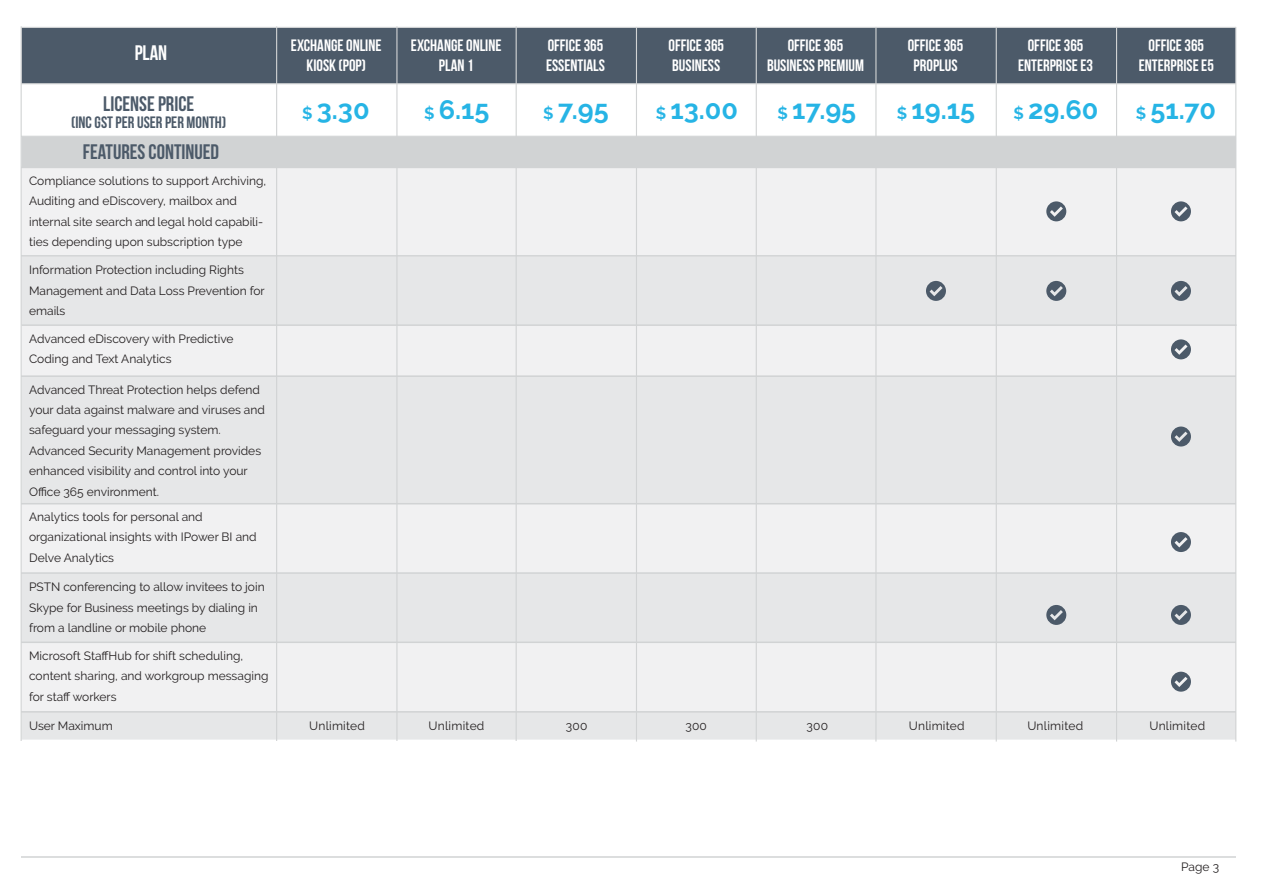
<style>
.page{position:relative;width:1263px;height:893px;background:#fff}
.page>*{position:absolute;margin:0;border:0;box-sizing:border-box;transform-origin:0 0}
.t1{font:700 27px "Raleway";color:#26b4e5}
.t2{font:21px "Bebas Neue";color:#4c5a69}
.t3{font:21px "Bebas Neue";color:#fff}
.t4{font:16.5px/19.8px "Bebas Neue";color:#fff;text-align:center}
.t5{font:16.5px "Bebas Neue";color:#4c5a69}
.t6{font:12px/20.4px "Raleway";color:#231f20}
.t7{font:12px "Raleway";letter-spacing:.02em;color:#231f20}
.s1{font-size:16.5px}
</style>
<div class="page">
<div style="left:22px;top:168px;width:1213px;height:87px;background:#f1f1f2"></div>
<div style="left:22px;top:257px;width:1213px;height:67px;background:#e6e7e8"></div>
<div style="left:22px;top:326px;width:1213px;height:49px;background:#f1f1f2"></div>
<div style="left:22px;top:377px;width:1213px;height:126px;background:#e6e7e8"></div>
<div style="left:22px;top:504px;width:1213px;height:68px;background:#f1f1f2"></div>
<div style="left:22px;top:574px;width:1213px;height:68px;background:#e6e7e8"></div>
<div style="left:22px;top:643px;width:1213px;height:68px;background:#f1f1f2"></div>
<div style="left:22px;top:713px;width:1213px;height:27px;background:#e6e7e8"></div>
<hr style="left:21px;top:856px;width:1215px;height:2px;background:#d1d3d4">
<hr style="left:395px;top:147px;width:3px;height:712px;background:#fff">
<hr style="left:515px;top:147px;width:3px;height:712px;background:#fff">
<hr style="left:635px;top:147px;width:3px;height:712px;background:#fff">
<hr style="left:755px;top:147px;width:3px;height:712px;background:#fff">
<hr style="left:875px;top:147px;width:3px;height:712px;background:#fff">
<hr style="left:995px;top:147px;width:3px;height:712px;background:#fff">
<hr style="left:1115px;top:147px;width:3px;height:712px;background:#fff">
<div style="left:22px;top:28px;width:1213px;height:55px;background:#4c5a69"></div>
<div style="left:22px;top:137px;width:1213px;height:30px;background:#d1d3d4"></div>
<hr style="left:21px;top:83px;width:1215px;height:1px;background:#d1d3d4">
<hr style="left:21px;top:27px;width:1215px;height:1px;background:#d1d3d4">
<hr style="left:21px;top:26px;width:1px;height:715px;background:#d1d3d4">
<hr style="left:276px;top:26px;width:1px;height:715px;background:#d1d3d4">
<hr style="left:396px;top:26px;width:1px;height:715px;background:#d1d3d4">
<hr style="left:516px;top:26px;width:1px;height:715px;background:#d1d3d4">
<hr style="left:636px;top:27px;width:1px;height:714px;background:#d1d3d4">
<hr style="left:756px;top:27px;width:1px;height:714px;background:#d1d3d4">
<hr style="left:875px;top:27px;width:1px;height:714px;background:#d1d3d4">
<hr style="left:996px;top:27px;width:1px;height:714px;background:#d1d3d4">
<hr style="left:1116px;top:27px;width:1px;height:714px;background:#d1d3d4">
<hr style="left:1235px;top:27px;width:1px;height:714px;background:#d1d3d4">
<hr style="left:21px;top:136px;width:1215px;height:1px;background:#d1d3d4">
<hr style="left:21px;top:167px;width:1215px;height:1px;background:#d1d3d4">
<hr style="left:21px;top:255px;width:1215px;height:2px;background:#d1d3d4">
<hr style="left:22px;top:324px;width:1214px;height:2px;background:#d1d3d4">
<hr style="left:21px;top:375px;width:1215px;height:2px;background:#d1d3d4">
<hr style="left:21px;top:572px;width:1215px;height:2px;background:#d1d3d4">
<hr style="left:21px;top:503px;width:1215px;height:1px;background:#d1d3d4">
<hr style="left:21px;top:642px;width:1215px;height:1px;background:#d1d3d4">
<hr style="left:21px;top:711px;width:1215px;height:2px;background:#d1d3d4">
<svg style="left:1046px;top:201px;width:20px;height:20px"></svg>
<svg style="left:1171px;top:201px;width:20px;height:20px"></svg>
<svg style="left:926px;top:281px;width:20px;height:20px"></svg>
<svg style="left:1046px;top:281px;width:20px;height:20px"></svg>
<svg style="left:1171px;top:281px;width:20px;height:20px"></svg>
<svg style="left:1171px;top:339px;width:20px;height:20px"></svg>
<svg style="left:1171px;top:427px;width:20px;height:19px"></svg>
<svg style="left:1046px;top:605px;width:20px;height:20px"></svg>
<svg style="left:1171px;top:605px;width:20px;height:20px"></svg>
<svg style="left:1171px;top:672px;width:20px;height:20px"></svg>
<svg style="left:1171px;top:532px;width:20px;height:20px"></svg>
<h2 class="t3" style="left:135px;top:42px;width:34px">PLAN</h2>
<h2 class="t2" style="left:103px;top:93px;width:92px">LICENSE PRICE</h2>
<h3 class="t5" style="left:71px;top:114px;width:156px">(INC GST PER USER PER MONTH)</h3>
<h2 class="t2" style="left:83px;top:141px;width:138px">FEATURES CONTINUED</h2>
<p class="t6" style="left:29px;top:170px;width:239px">Compliance solutions to support Archiving, Auditing and eDiscovery, mailbox and internal site search and legal hold capabili&shy;ties depending upon subscription type</p>
<p class="t6" style="left:29px;top:260px;width:237px">Information Protection including Rights<br>Management and Data Loss Prevention for emails</p>
<p class="t6" style="left:29px;top:328px;width:206px">Advanced eDiscovery with Predictive<br>Coding and Text Analytics</p>
<p class="t6" style="left:29px;top:379px;width:237px">Advanced Threat Protection helps defend your data against malware and viruses and safeguard your messaging system.<br>Advanced Security Management provides enhanced visibility and control into your Office 365 environment.</p>
<p class="t6" style="left:29px;top:506px;width:229px">Analytics tools for personal and organizational insights with IPower BI and<br>Delve Analytics</p>
<p class="t6" style="left:29px;top:577px;width:237px">PSTN conferencing to allow invitees to join<br>Skype for Business meetings by dialing in from a landline or mobile phone</p>
<p class="t6" style="left:29px;top:645px;width:241px">Microsoft StaffHub for shift scheduling, content sharing, and workgroup messaging for staff workers</p>
<p class="t6" style="left:29px;top:715px;width:85px">User Maximum</p>
<h3 class="t4" style="left:291px;top:36px;width:92px">EXCHANGE ONLINE<br>KIOSK (POP)</h3>
<h3 class="t4" style="left:411px;top:35px;width:92px">EXCHANGE ONLINE<br>PLAN 1</h3>
<h3 class="t4" style="left:546px;top:35px;width:61px;text-align:left">OFFICE 365<br>ESSENTIALS</h3>
<h3 class="t4" style="left:668px;top:35px;width:57px;text-align:left">OFFICE 365<br>BUSINESS</h3>
<h3 class="t4" style="left:767px;top:35px;width:99px">OFFICE 365<br>BUSINESS PREMIUM</h3>
<h3 class="t4" style="left:908px;top:35px;width:57px">OFFICE 365<br>PROPLUS</h3>
<h3 class="t4" style="left:1018px;top:35px;width:77px">OFFICE 365<br>ENTERPRISE E3</h3>
<h3 class="t4" style="left:1139px;top:35px;width:77px">OFFICE 365<br>ENTERPRISE E5</h3>
<h1 class="t1" style="left:302px;top:94px;width:69px"><span class="s1">$</span> 3.30</h1>
<h1 class="t1" style="left:424px;top:94px;width:67px"><span class="s1">$</span> 6.15</h1>
<h1 class="t1" style="left:543px;top:94px;width:67px"><span class="s1">$</span> 7.95</h1>
<h1 class="t1" style="left:656px;top:94px;width:84px"><span class="s1">$</span> 13.00</h1>
<h1 class="t1" style="left:777px;top:94px;width:80px"><span class="s1">$</span> 17.95</h1>
<h1 class="t1" style="left:897px;top:94px;width:80px"><span class="s1">$</span> 19.15</h1>
<h1 class="t1" style="left:1013px;top:94px;width:87px"><span class="s1">$</span> 29.60</h1>
<h1 class="t1" style="left:1136px;top:94px;width:82px"><span class="s1">$</span> 51.70</h1>
<p class="t7" style="left:309px;top:719px;width:57px">Unlimited</p>
<p class="t7" style="left:428px;top:719px;width:57px">Unlimited</p>
<p class="t6" style="left:566px;top:715px;width:23px">300</p>
<p class="t6" style="left:685px;top:715px;width:23px">300</p>
<p class="t6" style="left:806px;top:715px;width:23px">300</p>
<p class="t7" style="left:909px;top:719px;width:57px">Unlimited</p>
<p class="t7" style="left:1027px;top:719px;width:57px">Unlimited</p>
<p class="t7" style="left:1149px;top:719px;width:57px">Unlimited</p>
<p class="t6" style="left:1181px;top:857px;width:39px">Page 3</p>
</div>
